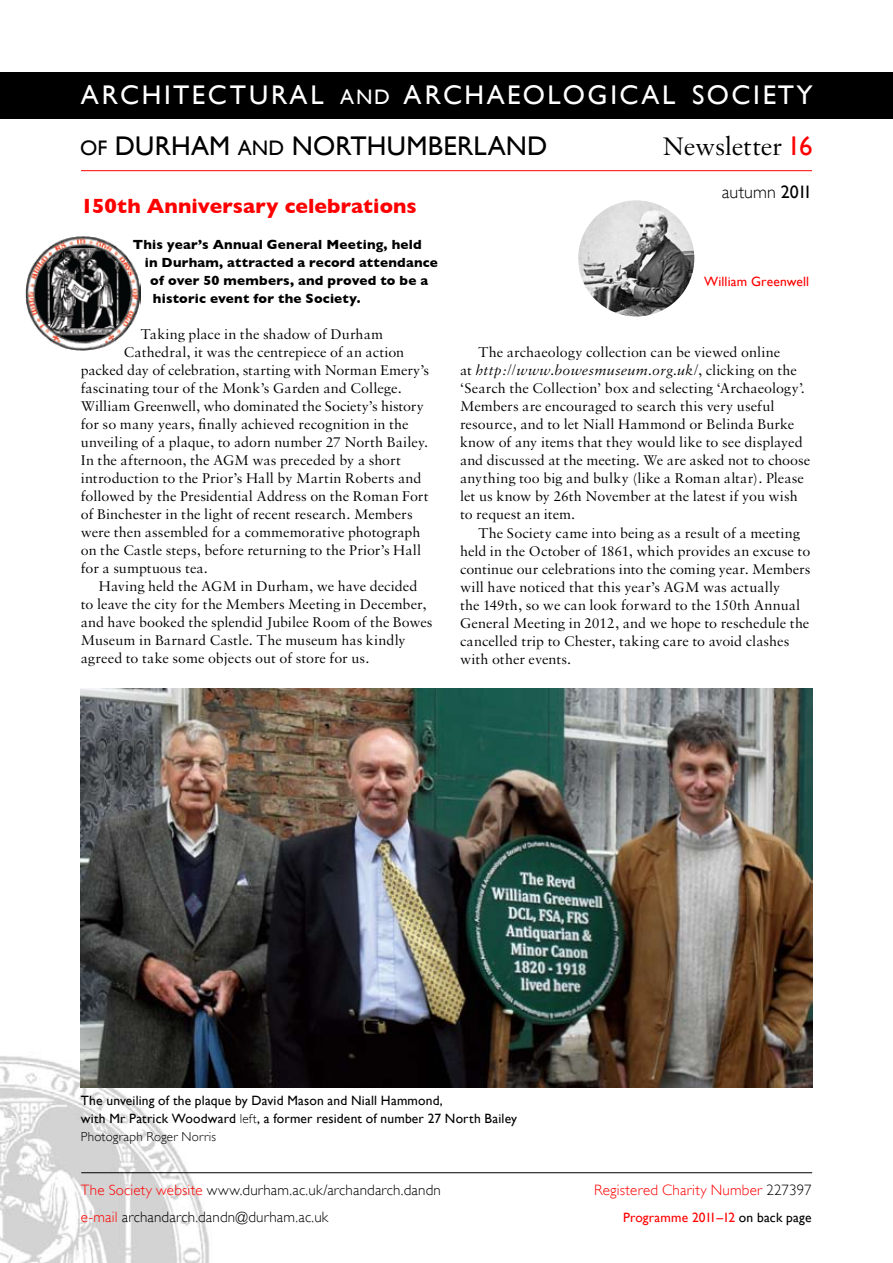
<style>
.page{position:relative;width:893px;height:1263px;background:#fff}
.page>*{position:absolute;margin:0;border:0;box-sizing:border-box;transform-origin:0 0}
.t1{font:27px/51.3px "Gill Sans";letter-spacing:.085em;color:#fff}
.t2{font:27px "Sabon";letter-spacing:-.01em;color:#000}
.t3{font:700 21px "Gill Sans";letter-spacing:.005em;color:#f00}
.t4{font:300 18px "Gill Sans";letter-spacing:.005em;color:#000}
.t5{font:15px/18px "Sabon";color:#000}
.t6{font:300 15px "Gill Sans";letter-spacing:.015em;color:#000}
.t7{font:300 15px "Gill Sans";letter-spacing:.015em;color:#f00}
.t8{font:700 13.5px "Gill Sans";letter-spacing:.015em;color:#000}
.t9{font:13.5px/18px "Gill Sans";letter-spacing:.01em;color:#000}
.t10{font:13.5px "Gill Sans";letter-spacing:.01em;color:#f00}
.t11{font:300 13.05px "Gill Sans";letter-spacing:.015em;color:#000}
.s1{font-size:21px}
.s2{font-size:21px;color:#000}
.s3{color:#000}
.s4{font-family:"Gill Sans";color:#f00}
.s5{font-weight:400}
.s6{font-style:italic}
.s7{font-weight:300;font-size:13.05px}
.s8{color:#f00}
</style>
<div class="page">
<img style="left:0;top:1051px;width:213px;height:212px">
<img style="left:579px;top:201px;width:115px;height:115px">
<div style="left:545px;top:167px;width:183px;height:183px;border:33px solid #fff;border-radius:50%"></div>
<img style="left:26px;top:236px;width:114px;height:114px">
<div style="left:0;top:72px;width:893px;height:47px;background:#000"></div>
<hr style="left:81px;top:170px;width:731px;height:1px;background:#f00">
<hr style="left:81px;top:1172px;width:731px;height:1px;background:#000">
<img style="left:81px;top:689px;width:731px;height:398px">
<h1 class="t1" style="left:80px;top:68px;width:734px">Architectural <span class="s1">and</span> Archaeological Society <span class="s2">of</span> <span class="s3">Durham</span> <span class="s2">and</span> <span class="s3">Northumberland</span></h1>
<h1 class="t2" style="left:662px;top:130px;width:152px">Newsletter <span class="s4">16</span></h1>
<p class="t4" style="left:722px;top:182px;width:92px">autumn <span class="s5">2011</span></p>
<h2 class="t3" style="left:81px;top:194px;width:337px">150th Anniversary celebrations</h2>
<p class="t8" style="left:133px;top:237px;width:290px">This year’s Annual General Meeting, held</p>
<p class="t8" style="left:145px;top:255px;width:294px">in Durham, attracted a record attendance</p>
<p class="t8" style="left:150px;top:273px;width:279px">of over 50 members, and proved to be a</p>
<p class="t8" style="left:153px;top:291px;width:209px">historic event for the Society.</p>
<p class="t5" style="left:140px;top:325px;width:244px">Taking place in the shadow of Durham</p>
<p class="t5" style="left:124px;top:343px;width:282px">Cathedral, it was the centrepiece of an action</p>
<p class="t5" style="left:81px;top:361px;width:350px">packed day of celebration, starting with Norman Emery’s</p>
<p class="t5" style="left:81px;top:379px;width:323px">fascinating tour of the Monk’s Garden and College.</p>
<p class="t5" style="left:81px;top:397px;width:345px">William Greenwell, who dominated the Society’s history</p>
<p class="t5" style="left:81px;top:415px;width:329px">for so many years, finally achieved recognition in the</p>
<p class="t5" style="left:81px;top:433px;width:349px">unveiling of a plaque, to adorn number 27 North Bailey.</p>
<p class="t5" style="left:81px;top:451px;width:322px">In the afternoon, the AGM was preceded by a short</p>
<p class="t5" style="left:81px;top:469px;width:342px">introduction to the Prior’s Hall by Martin Roberts and</p>
<p class="t5" style="left:81px;top:487px;width:349px">followed by the Presidential Address on the Roman Fort</p>
<p class="t5" style="left:81px;top:505px;width:333px">of Binchester in the light of recent research. Members</p>
<p class="t5" style="left:81px;top:523px;width:341px">were then assembled for a commemorative photograph</p>
<p class="t5" style="left:81px;top:541px;width:342px">on the Castle steps, before returning to the Prior’s Hall</p>
<p class="t5" style="left:81px;top:559px;width:129px">for a sumptuous tea.</p>
<p class="t5" style="left:99px;top:577px;width:320px">Having held the AGM in Durham, we have decided</p>
<p class="t5" style="left:81px;top:595px;width:347px">to leave the city for the Members Meeting in December,</p>
<p class="t5" style="left:81px;top:613px;width:353px">and have booked the splendid Jubilee Room of the Bowes</p>
<p class="t5" style="left:81px;top:631px;width:326px">Museum in Barnard Castle. The museum has kindly</p>
<p class="t5" style="left:81px;top:649px;width:290px">agreed to take some objects out of store for us.</p>
<p class="t10" style="left:704px;top:273px;width:107px">William Greenwell</p>
<p class="t5" style="left:460px;top:343px;width:352px;text-indent:18px">The archaeology collection can be viewed online<br>at <span class="s6">http://www.bowesmuseum.org.uk/</span>, clicking on the ‘Search the Collection’ box and selecting ‘Archaeology’.<br>Members are encouraged to search this very useful resource, and to let Niall Hammond or Belinda Burke know of any items that they would like to see displayed and discussed at the meeting. We are asked not to choose anything too big and bulky (like a Roman altar). Please let us know by 26th November at the latest if you wish to request an item.</p>
<p class="t5" style="left:460px;top:523px;width:352px;text-indent:18px">The Society came into being as a result of a meeting held in the October of 1861, which provides an excuse to continue our celebrations into the coming year. Members will have noticed that this year’s AGM was actually<br>the 149th, so we can look forward to the 150th Annual General Meeting in 2012, and we hope to reschedule the cancelled trip to Chester, taking care to avoid clashes with other events.</p>
<p class="t9" style="left:81px;top:1091px;width:438px">The unveiling of the plaque by David Mason and N iall Hammond,<br>with Mr Patrick Woodward <span class="s7">left</span>, a former resident of number 27 North Bailey</p>
<p class="t11" style="left:81px;top:1129px;width:137px">Photograph Roger Norris</p>
<p class="t6" style="left:81px;top:1182px;width:361px"><span class="s8">The Society website</span> www.durham.ac.uk/archandarch.dandn</p>
<p class="t7" style="left:594px;top:1182px;width:219px">Registered Charity Number <span class="s3">227397</span></p>
<p class="t6" style="left:81px;top:1209px;width:249px"><span class="s8">e-mail</span> archandarch.dandn@durham.ac.uk</p>
<p class="t10" style="left:623px;top:1210px;width:190px">Programme 2011–12 <span class="s3">on back page</span></p>
</div>
